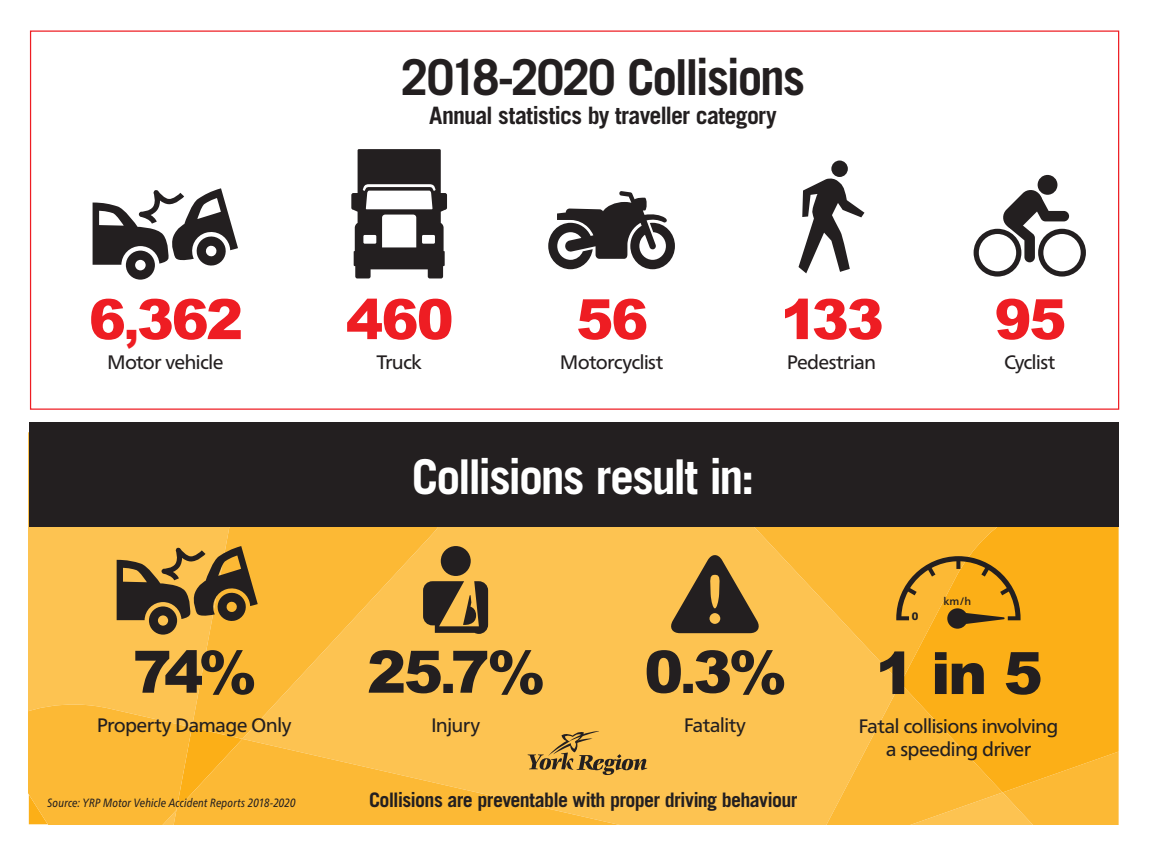
<style>
.page{position:relative;width:1152px;height:864px;background:#fff}
.page>*{position:absolute;margin:0;border:0;box-sizing:border-box;transform-origin:0 0}
.t1{font:900 58.5px "Arial";color:#231f20}
.t2{font:900 55.6px "Arial";letter-spacing:-.04em;color:#ee1d23}
.t3{font:700 49.55px "Trade Gothic LT Pro";letter-spacing:-.045em;color:#231f20}
.t4{font:700 48px "Trade Gothic LT Pro";letter-spacing:-.045em;color:#fff}
.t5{font:700 24px "Trade Gothic LT Pro";letter-spacing:-.035em;color:#231f20}
.t6{font:700 20px "Trade Gothic LT Pro";letter-spacing:-.035em;color:#231f20}
.t7{font:19.5px/23.4px "Frutiger Neue LT Pro";letter-spacing:-.04em;color:#231f20;text-align:center}
.t8{font:italic condensed 12px "Frutiger Neue LT Pro";letter-spacing:.005em;color:#231f20}
.t9{font:500 10.8px "Frutiger Neue LT Pro";color:#231f20}
.t10{font:900 10.8px "Frutiger Neue LT Pro";color:#231f20}
.s1{font-size:45px}
</style>
<div class="page">
<div style="left:29px;top:526px;width:163px;height:157px;background:#fdc351"></div>
<div style="left:473px;top:526px;width:228px;height:157px;background:#fdc351"></div>
<svg style="left:192px;top:526px;width:281px;height:157px;fill:#fcb935"></svg>
<svg style="left:701px;top:526px;width:199px;height:157px;fill:#fdc351"></svg>
<svg style="left:900px;top:526px;width:219px;height:157px;fill:#fcaf17"></svg>
<svg style="left:896px;top:556px;width:125px;height:73px"></svg>
<svg style="left:29px;top:683px;width:1090px;height:141px"></svg>
<div style="left:29px;top:422px;width:1090px;height:104px;background:#231f20"></div>
<div style="left:831px;top:161px;width:17px;height:16px;background:#231f20;border-radius:50%"></div>
<svg style="left:799px;top:178px;width:65px;height:95px"></svg>
<div style="left:1038px;top:175px;width:19px;height:20px;background:#231f20;border-radius:50%"></div>
<svg style="left:974px;top:189px;width:112px;height:88px"></svg>
<svg style="left:117px;top:546px;width:141px;height:89px"></svg>
<svg style="left:93px;top:188px;width:145px;height:92px"></svg>
<svg style="left:423px;top:581px;width:65px;height:53px"></svg>
<div style="left:441px;top:546px;width:30px;height:30px;background:#231f20;border-radius:50%"></div>
<svg style="left:351px;top:149px;width:96px;height:129px"></svg>
<svg style="left:548px;top:191px;width:127px;height:78px"></svg>
<svg style="left:669px;top:553px;width:92px;height:80px"></svg>
<h3 class="t3" style="left:401px;top:47px;width:406px">2018-2020 Collisions</h3>
<p class="t5" style="left:429px;top:100px;width:349px">Annual statistics by traveller category</p>
<h2 class="t2" style="left:89px;top:279px;width:156px">6<span class="s1">,</span>362</h2>
<h2 class="t2" style="left:346px;top:279px;width:109px">460</h2>
<h2 class="t2" style="left:576px;top:279px;width:74px">56</h2>
<h2 class="t2" style="left:780px;top:279px;width:105px">133</h2>
<h2 class="t2" style="left:995px;top:279px;width:73px">95</h2>
<p class="t7" style="left:107px;top:350px;width:118px">Motor vehicle</p>
<p class="t7" style="left:376px;top:350px;width:47px">Truck</p>
<p class="t7" style="left:560px;top:350px;width:105px">Motorcyclist</p>
<p class="t7" style="left:787px;top:350px;width:91px">Pedestrian</p>
<p class="t7" style="left:1004px;top:350px;width:53px">Cyclist</p>
<h3 class="t4" style="left:412px;top:447px;width:344px">Collisions result in:</h3>
<p class="t9" style="left:943px;top:594px;width:29px">km/h</p>
<p class="t10" style="left:912px;top:610px;width:8px">0</p>
<h1 class="t1" style="left:133px;top:629px;width:126px">74%</h1>
<h1 class="t1" style="left:367px;top:629px;width:180px">25<span class="s1">.</span>7%</h1>
<h1 class="t1" style="left:644px;top:629px;width:144px">0<span class="s1">.</span>3%</h1>
<h1 class="t1" style="left:875px;top:631px;width:169px">1 in 5</h1>
<p class="t7" style="left:97px;top:713px;width:196px">Property Damage Only</p>
<p class="t7" style="left:431px;top:713px;width:51px">Injury</p>
<p class="t7" style="left:684px;top:713px;width:63px">Fatality</p>
<p class="t7" style="left:859px;top:714px;width:202px">Fatal collisions involving a speeding driver</p>
<p class="t8" style="left:48px;top:796px;width:250px">Source: YRP Motor Vehicle Accident Reports 2018-2020</p>
<p class="t6" style="left:369px;top:787px;width:430px">Collisions are preventable with proper driving behaviour</p>
</div>
